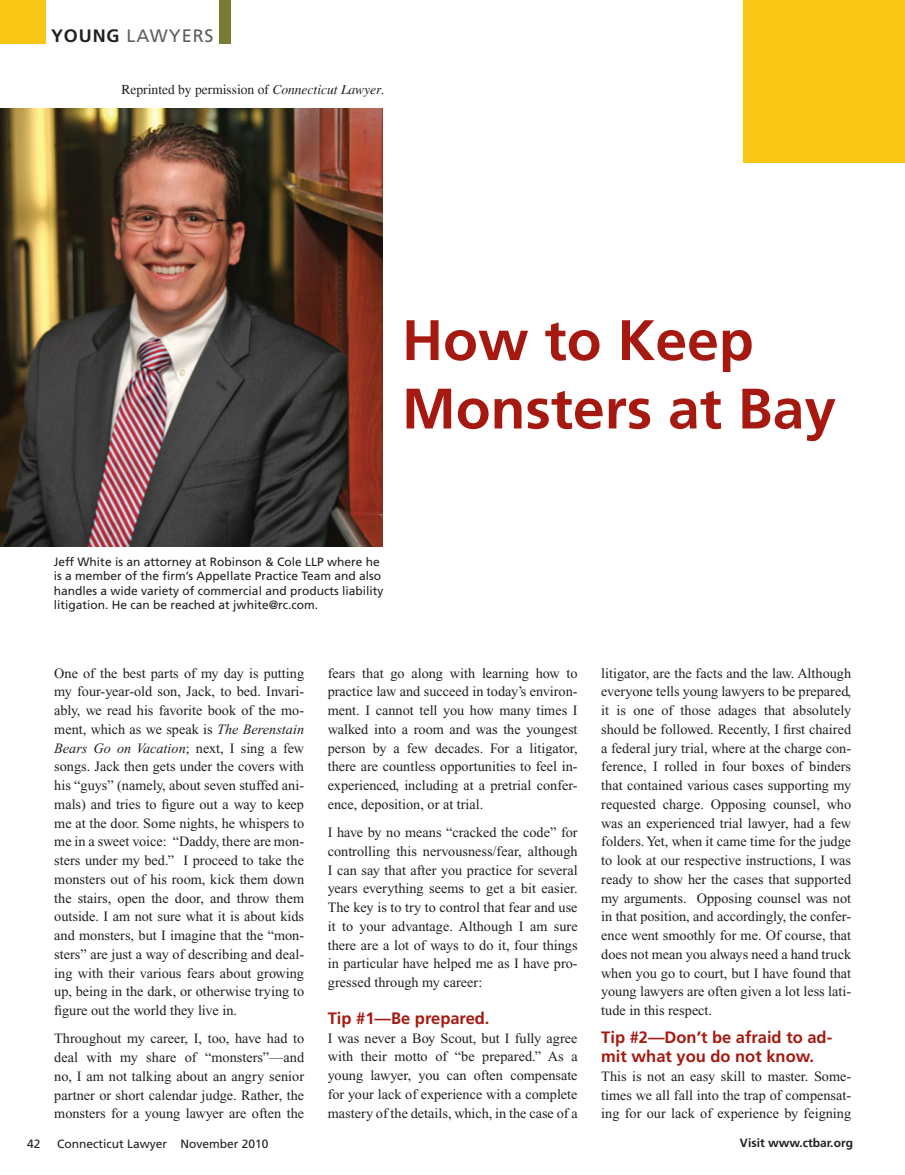
<style>
.page{position:relative;width:905px;height:1175px;background:#fff}
.page>*{position:absolute;margin:0;border:0;box-sizing:border-box;transform-origin:0 0}
.t1{font:700 57px/68.4px "Frutiger";color:#a51910}
.t2{font:18px "Frutiger";letter-spacing:.05em;color:#5f5f62}
.body_copy{font:700 16.5px/18.8px "Frutiger";color:#a51910}
.body_copy-2{font:14.25px/18.8px "Times New Roman";color:#231f20;text-align:justify}
.t3{font:13.5px "Times";color:#231f20}
.t4{font:12px/14.4px "Frutiger";color:#231f20}
.t5{font:700 12px "Frutiger";color:#231f20}
.s1{font-weight:700;color:#231f20}
.s2{font-style:italic}
</style>
<div class="page">
<div style="left:0;top:0;width:45px;height:43px;background:#f8c715"></div>
<div style="left:219px;top:0;width:12px;height:43px;background:#797c32"></div>
<div style="left:743px;top:0;width:161px;height:162px;background:#f8c715"></div>
<img style="left:0;top:108px;width:382px;height:438px">
<p class="t2" style="left:51px;top:25px;width:164px"><span class="s1">YOUNG</span> LAWYERS</p>
<p class="t3" style="left:122px;top:81px;width:265px">Reprinted by permission of <span class="s2">Connecticut Lawyer.</span></p>
<p class="t1" style="left:402px;top:306px;width:435px">How to Keep<br>Monsters at Bay</p>
<p class="t4" style="left:54px;top:554px;width:331px">Jeff White is an attorney at Robinson &amp; Cole LLP where he is a member of the firm’s Appellate Practice Team and also handles a wide variety of commercial and products liability litigation. He can be reached at jwhite@rc.com.</p>
<p class="body_copy-2" style="left:54px;top:663px;width:251px">One of the best parts of my day is putting my four-year-old son, Jack, to bed. Invari&shy;ably, we read his favorite book of the mo&shy;ment, which as we speak is <span class="s2">The Berenstain Bears Go on Vacation</span>; next, I sing a few songs. Jack then gets under the covers with his “guys” (namely, about seven stuffed ani&shy;mals) and tries to figure out a way to keep me at the door. Some nights, he whispers to me in a sweet voice: “Daddy, there are mon&shy;sters under my bed.” I proceed to take the monsters out of his room, kick them down the stairs, open the door, and throw them outside. I am not sure what it is about kids and monsters, but I imagine that the “mon&shy;sters” are just a way of describing and deal&shy;ing with their various fears about growing up, being in the dark, or otherwise trying to figure out the world they live in.</p>
<p class="body_copy-2" style="left:54px;top:1029px;width:251px">Throughout my career, I, too, have had to deal with my share of “monsters”—and no, I am not talking about an angry senior partner or short calendar judge. Rather, the monsters for a young lawyer are often the</p>
<p class="body_copy-2" style="left:328px;top:663px;width:251px">fears that go along with learning how to practice law and succeed in today’s environ&shy;ment. I cannot tell you how many times I walked into a room and was the youngest person by a few decades. For a litigator, there are countless opportunities to feel in&shy;experienced, including at a pretrial confer&shy;ence, deposition, or at trial.</p>
<p class="body_copy-2" style="left:328px;top:823px;width:251px">I have by no means “cracked the code” for controlling this nervousness/fear, although I can say that after you practice for several years everything seems to get a bit easier.<br>The key is to try to control that fear and use it to your advantage. Although I am sure there are a lot of ways to do it, four things in particular have helped me as I have pro&shy;gressed through my career:</p>
<p class="body_copy" style="left:328px;top:1008px;width:163px">Tip #1—Be prepared.</p>
<p class="body_copy-2" style="left:328px;top:1028px;width:251px">I was never a Boy Scout, but I fully agree with their motto of “be prepared.” As a young lawyer, you can often compensate for your lack of experience with a complete mastery of the details, which, in the case of a</p>
<p class="body_copy-2" style="left:601px;top:663px;width:251px">litigator, are the facts and the law. Although everyone tells young lawyers to be prepared, it is one of those adages that absolutely should be followed. Recently, I first chaired a federal jury trial, where at the charge con&shy;ference, I rolled in four boxes of binders that contained various cases supporting my requested charge. Opposing counsel, who was an experienced trial lawyer, had a few folders. Yet, when it came time for the judge to look at our respective instructions, I was ready to show her the cases that supported my arguments. Opposing counsel was not in that position, and accordingly, the confer&shy;ence went smoothly for me. Of course, that does not mean you always need a hand truck when you go to court, but I have found that young lawyers are often given a lot less lati&shy;tude in this respect.</p>
<p class="body_copy" style="left:601px;top:1028px;width:232px">Tip #2—Don’t be afraid to ad&shy;mit what you do not know.</p>
<p class="body_copy-2" style="left:601px;top:1066px;width:251px">This is not an easy skill to master. Some&shy;times we all fall into the trap of compensat&shy;ing for our lack of experience by feigning</p>
<p class="t4" style="left:27px;top:1136px;width:15px">42</p>
<p class="t4" style="left:57px;top:1136px;width:213px">Connecticut Lawyer November 2010</p>
<p class="t5" style="left:739px;top:1135px;width:115px">Visit www.ctbar.org</p>
</div>
